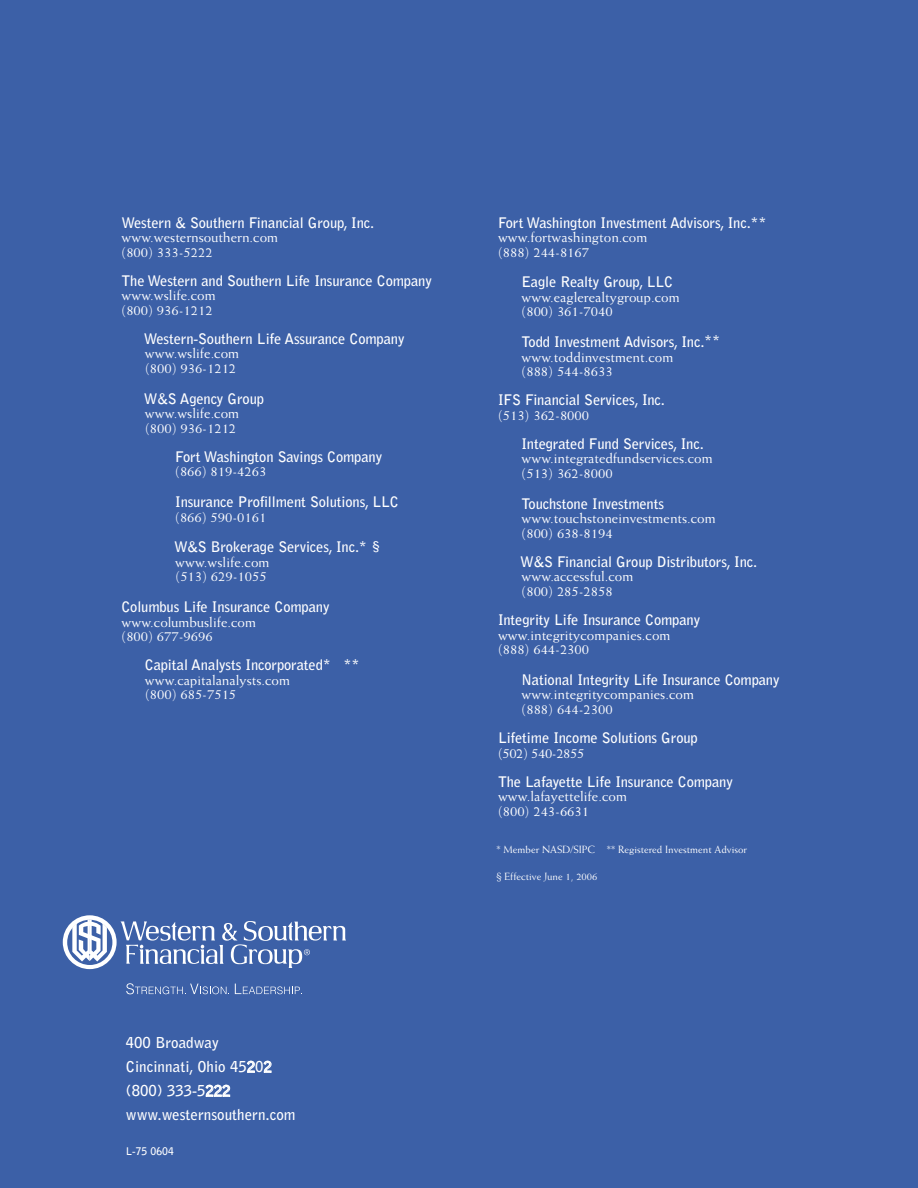
<style>
.page{position:relative;width:918px;height:1188px;background:#3c60a7}
.page>*{position:absolute;margin:0;border:0;box-sizing:border-box;transform-origin:0 0}
.t1{font:700 15px "Bell Gothic";color:#fff}
.t2{font:14.55px/14.5px "Weiss";color:#fff}
.t3{font:700 14.55px/14.5px "Bell Gothic";letter-spacing:-.01em;color:#fff}
.t4{font:10.5px "Weiss";color:#fff}
.t5{font:700 10.5px "Bell Gothic";color:#fff}
.s1{font-family:"Bell Gothic";font-weight:700}
.s2{font-family:"Weiss";font-weight:400}
</style>
<div class="page">
<svg style="left:247px;top:1061px;width:8px;height:12px"></svg>
<svg style="left:264px;top:1061px;width:7px;height:12px"></svg>
<svg style="left:206px;top:1085px;width:24px;height:12px"></svg>
<svg style="left:126px;top:983px;width:176px;height:11px"></svg>
<svg style="left:63px;top:915px;width:283px;height:54px"></svg>
<p class="t2" style="left:122px;top:215px;width:254px"><span class="s1">Western &amp; Southern Financial Group, Inc. </span>www.westernsouthern.com<br>(800) 333-5222</p>
<p class="t3" style="left:122px;top:273px;width:312px">The Western and Southern Life Insurance Company <span class="s2">www.wslife.com<br>(800) 936-1212</span></p>
<p class="t3" style="left:144px;top:331px;width:262px">Western-Southern Life Assurance Company <span class="s2">www.wslife.com<br>(800) 936-1212</span></p>
<p class="t2" style="left:144px;top:391px;width:122px"><span class="s1">W&amp;S Agency Group </span>www.wslife.com (800) 936-1212</p>
<p class="t3" style="left:175px;top:449px;width:209px">Fort Washington Savings Company <span class="s2">(866) 819-4263</span></p>
<p class="t3" style="left:175px;top:495px;width:225px">Insurance Profillment Solutions, LLC <span class="s2">(866) 590-0161</span></p>
<p class="t3" style="left:174px;top:540px;width:208px">W&amp;S Brokerage Services, Inc.* § <span class="s2">www.wslife.com<br>(513) 629-1055</span></p>
<p class="t2" style="left:122px;top:600px;width:210px"><span class="s1">Columbus Life Insurance Company </span>www.columbuslife.com<br>(800) 677-9696</p>
<p class="t2" style="left:145px;top:658px;width:216px"><span class="s1">Capital Analysts Incorporated* ** </span>www.capitalanalysts.com<br>(800) 685-7515</p>
<p class="t1" style="left:126px;top:1034px;width:94px">400 Broadway</p>
<p class="t1" style="left:126px;top:1058px;width:148px">Cincinnati, Ohio 45202</p>
<p class="t1" style="left:126px;top:1082px;width:106px">(800) 333-5222</p>
<p class="t1" style="left:126px;top:1106px;width:171px">www.westernsouthern.com</p>
<p class="t5" style="left:126px;top:1145px;width:50px">L-75 0604</p>
<p class="t3" style="left:498px;top:215px;width:270px">Fort Washington Investment Advisors, Inc.** <span class="s2">www.fortwashington.com<br>(888) 244-8167</span></p>
<p class="t2" style="left:521px;top:275px;width:160px"><span class="s1">Eagle Realty Group, LLC </span>www.eaglerealtygroup.com (800) 361-7040</p>
<p class="t2" style="left:521px;top:335px;width:200px"><span class="s1">Todd Investment Advisors, Inc.** </span>www.toddinvestment.com<br>(888) 544-8633</p>
<p class="t3" style="left:498px;top:393px;width:168px">IFS Financial Services, Inc. <span class="s2">(513) 362-8000</span></p>
<p class="t2" style="left:521px;top:437px;width:193px"><span class="s1">Integrated Fund Services, Inc. </span>www.integratedfundservices.com (513) 362-8000</p>
<p class="t2" style="left:521px;top:496px;width:196px"><span class="s1">Touchstone Investments </span>www.touchstoneinvestments.com (800) 638-8194</p>
<p class="t3" style="left:520px;top:554px;width:239px">W&amp;S Financial Group Distributors, Inc. <span class="s2">www.accessful.com<br>(800) 285-2858</span></p>
<p class="t2" style="left:498px;top:613px;width:204px"><span class="s1">Integrity Life Insurance Company </span>www.integritycompanies.com (888) 644-2300</p>
<p class="t2" style="left:521px;top:672px;width:260px"><span class="s1">National Integrity Life Insurance Company </span>www.integritycompanies.com<br>(888) 644-2300</p>
<p class="t3" style="left:498px;top:731px;width:201px">Lifetime Income Solutions Group <span class="s2">(502) 540-2855</span></p>
<p class="t2" style="left:498px;top:774px;width:237px"><span class="s1">The Lafayette Life Insurance Company </span>www.lafayettelife.com<br>(800) 243-6631</p>
<p class="t4" style="left:496px;top:844px;width:252px">* Member NASD/SIPC ** Registered Investment Advisor</p>
<p class="t4" style="left:496px;top:871px;width:102px">§ Effective June 1, 2006</p>
</div>
